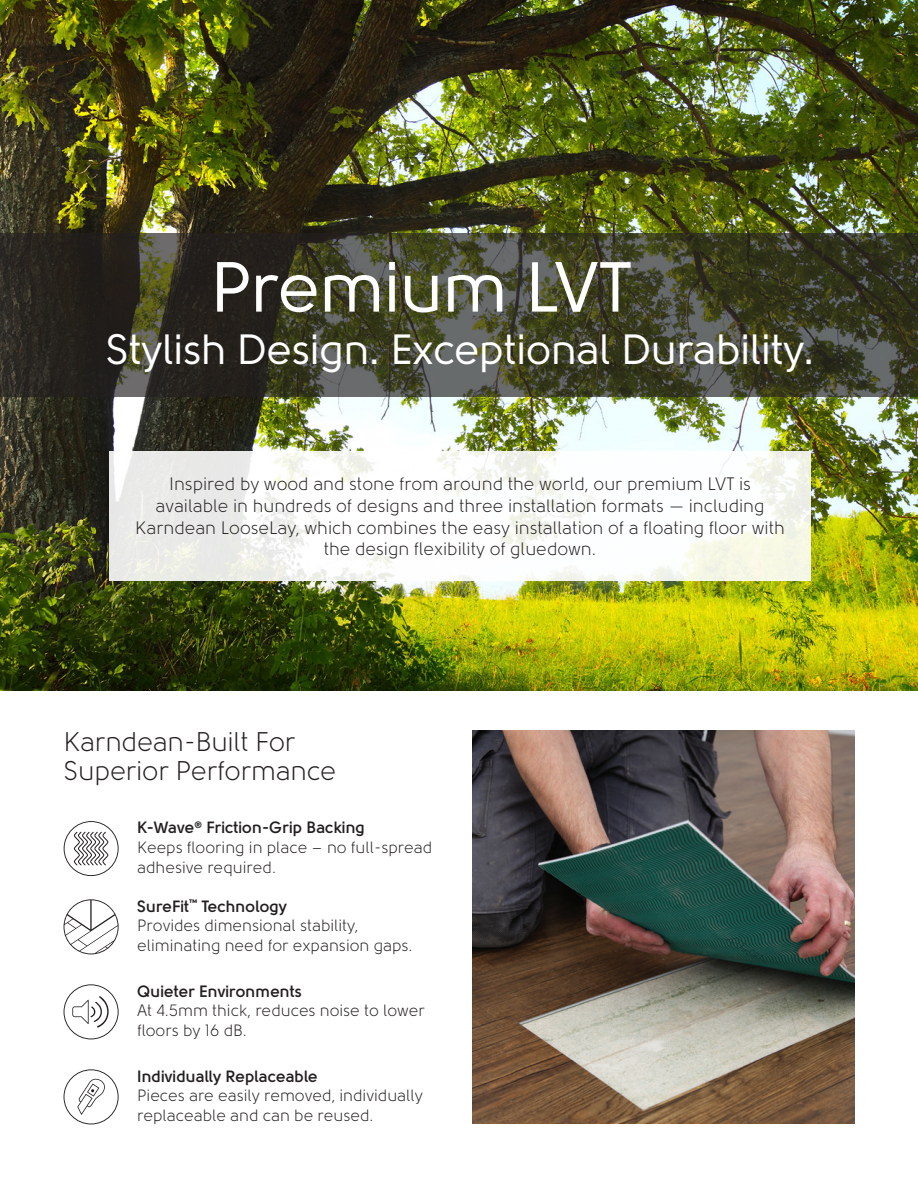
<style>
.page{position:relative;width:918px;height:1188px;background:#fff}
.page>*{position:absolute;margin:0;border:0;box-sizing:border-box;transform-origin:0 0}
.t1{font:70.5px "Solomon";color:#fff}
.t2{font:42px "Solomon";color:#fff}
.t3{font:27px "Solomon";letter-spacing:-.01em;color:#231f20}
.t4{font:18px/21.6px "Solomon";color:#231f20;text-align:center}
.t5{font:16.35px/19.6px "Solomon";color:#231f20}
.t6{font:700 16.35px "Solomon";color:#231f20}
</style>
<div class="page">
<svg style="left:64px;top:1069px;width:55px;height:55px"></svg>
<img style="left:0;top:0;width:918px;height:690px">
<svg style="left:109px;top:452px;width:702px;height:129px"></svg>
<img style="left:473px;top:731px;width:381px;height:393px">
<svg style="left:0;top:234px;width:918px;height:163px;background:#3d3d2b"></svg>
<svg style="left:64px;top:821px;width:55px;height:55px"></svg>
<svg style="left:64px;top:984px;width:55px;height:55px"></svg>
<svg style="left:64px;top:899px;width:55px;height:55px"></svg>
<p class="t1" style="left:210px;top:249px;width:422px">Premium LVT</p>
<p class="t2" style="left:106px;top:327px;width:710px">Stylish Design. Exceptional Durability.</p>
<p class="t4" style="left:135px;top:474px;width:651px">Inspired by wood and stone from around the world, our premium LVT is available in hundreds of designs and three installation formats — including Karndean LooseLay, which combines the easy installation of a floating floor with the design flexibility of gluedown.</p>
<p class="t3" style="left:64px;top:727px;width:234px">Karndean-Built For</p>
<p class="t3" style="left:64px;top:757px;width:274px">Superior Performance</p>
<p class="t6" style="left:137px;top:818px;width:229px">K-Wave<sup>®</sup> Friction-Grip Backing</p>
<p class="t5" style="left:137px;top:838px;width:297px">Keeps flooring in place – no full-spread adhesive required.</p>
<p class="t6" style="left:137px;top:896px;width:151px">SureFit<sup>™</sup> Technology</p>
<p class="t5" style="left:137px;top:916px;width:223px">Provides dimensional stability,</p>
<p class="t5" style="left:137px;top:935px;width:277px">eliminating need for expansion gaps.</p>
<p class="t6" style="left:137px;top:981px;width:166px">Quieter Environments</p>
<p class="t5" style="left:137px;top:1001px;width:289px">At 4.5mm thick, reduces noise to lower floors by 16 dB.</p>
<p class="t6" style="left:137px;top:1066px;width:182px">Individually Replaceable</p>
<p class="t5" style="left:137px;top:1086px;width:287px">Pieces are easily removed, individually replaceable and can be reused.</p>
</div>
